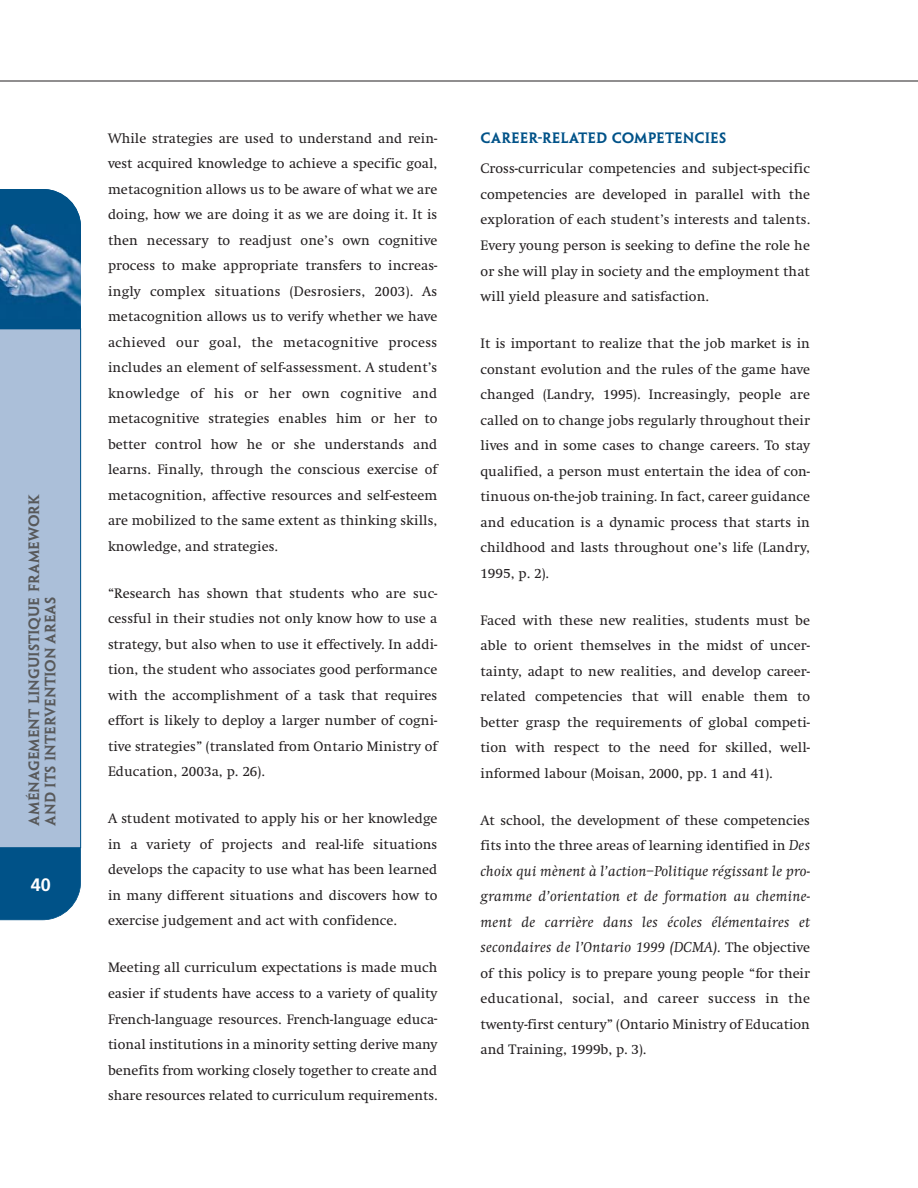
<style>
.page{position:relative;width:918px;height:1188px;background:#fff}
.page>*{position:absolute;margin:0;border:0;box-sizing:border-box;transform-origin:0 0}
.t1{font:700 18px "Frutiger";color:#fff}
.t2{font:italic 15px/25.5px "Swift EF";letter-spacing:.025em;color:#231f20;text-align:justify}
.t3{font:14.25px/25.5px "Swift EF";letter-spacing:.005em;color:#231f20;text-align:justify}
.t4{font:13.5px/16.5px "Penumbra MM 585 1000";color:#58595b}
.t5{font:13.5px "Penumbra MM 585 1000";color:#005288}
.s1{font-style:italic;font-size:15px}
.s2{font-style:normal;font-size:14.25px}
</style>
<div class="page">
<hr style="left:0;top:81px;width:918px;height:1px;background:#231f20">
<svg style="left:0;top:848px;width:81px;height:72px;background:#0d5b8e"></svg>
<svg style="left:0;top:189px;width:81px;height:659px;background:#8eaccb"></svg>
<p class="t4" style="left:26px;top:826px;width:332px;rotate:-90deg">AMÉNAGEMENT LINGUISTIQUE FRAMEWORK<br>AND ITS INTERVENTION AREAS</p>
<p class="t1" style="left:31px;top:877px;width:22px">40</p>
<p class="t3" style="left:108px;top:127px;width:331px">While strategies are used to understand and rein&shy;vest acquired knowledge to achieve a specific goal, metacognition allows us to be aware of what we are doing, how we are doing it as we are doing it. It is then necessary to readjust one’s own cognitive process to make appropriate transfers to increas&shy;ingly complex situations (Desrosiers, 2003). As metacognition allows us to verify whether we have achieved our goal, the metacognitive process includes an element of self-assessment. A student’s knowledge of his or her own cognitive and metacognitive strategies enables him or her to better control how he or she understands and learns. Finally, through the conscious exercise of metacognition, affective resources and self-esteem are mobilized to the same extent as thinking skills, knowledge, and strategies.</p>
<p class="t3" style="left:108px;top:582px;width:331px">“Research has shown that students who are suc&shy;cessful in their studies not only know how to use a strategy, but also when to use it effectively. In addi&shy;tion, the student who associates good performance with the accomplishment of a task that requires effort is likely to deploy a larger number of cogni&shy;tive strategies” (translated from Ontario Ministry of Education, 2003a, p. 26).</p>
<p class="t3" style="left:108px;top:807px;width:331px">A student motivated to apply his or her knowledge in a variety of projects and real-life situations develops the capacity to use what has been learned in many different situations and discovers how to exercise judgement and act with confidence.</p>
<p class="t3" style="left:108px;top:956px;width:331px">Meeting all curriculum expectations is made much easier if students have access to a variety of quality French-language resources. French-language educa&shy;tional institutions in a minority setting derive many benefits from working closely together to create and share resources related to curriculum requirements.</p>
<p class="t5" style="left:481px;top:130px;width:247px">CAREER-RELATED COMPETENCIES</p>
<p class="t3" style="left:481px;top:157px;width:331px">Cross-curricular competencies and subject-specific competencies are developed in parallel with the exploration of each student’s interests and talents.<br>Every young person is seeking to define the role he or she will play in society and the employment that will yield pleasure and satisfaction.</p>
<p class="t3" style="left:481px;top:332px;width:331px">It is important to realize that the job market is in constant evolution and the rules of the game have changed (Landry, 1995). Increasingly, people are called on to change jobs regularly throughout their lives and in some cases to change careers. To stay qualified, a person must entertain the idea of con&shy;tinuous on-the-job training. In fact, career guidance and education is a dynamic process that starts in childhood and lasts throughout one’s life (Landry, 1995, p. 2).</p>
<p class="t3" style="left:481px;top:609px;width:331px">Faced with these new realities, students must be able to orient themselves in the midst of uncer&shy;tainty, adapt to new realities, and develop career&shy;related competencies that will enable them to better grasp the requirements of global competi&shy;tion with respect to the need for skilled, well&shy;informed labour (Moisan, 2000, pp. 1 and 41).</p>
<p class="t3" style="left:481px;top:809px;width:331px">At school, the development of these competencies fits into the three areas of learning identified in <span class="s1">Des</span></p>
<p class="t2" style="left:481px;top:859px;width:331px">choix qui mènent à l’action–Politique régissant le pro&shy;gramme d’orientation et de formation au chemine&shy;ment de carrière dans les écoles élémentaires et secondaires de l’Ontario 1999 (DCMA). <span class="s2">The objective</span></p>
<p class="t3" style="left:481px;top:962px;width:331px">of this policy is to prepare young people “for their educational, social, and career success in the twenty-first century” (Ontario Ministry of Education and Training, 1999b, p. 3).</p>
</div>
